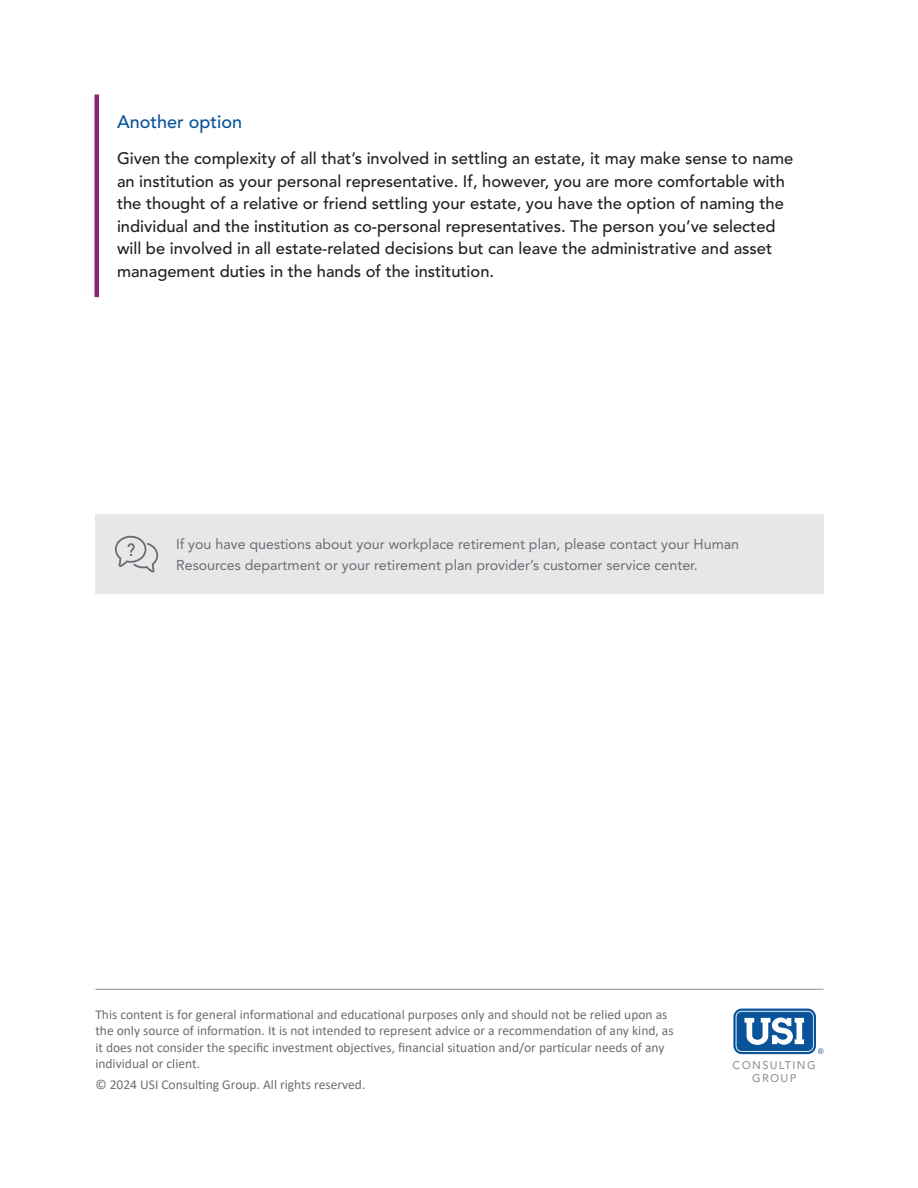
<style>
.page{position:relative;width:918px;height:1188px;background:#fff}
.page>*{position:absolute;margin:0;border:0;box-sizing:border-box;transform-origin:0 0}
.Wrap_up_copy{font:500 18px "Avenir LT Std";color:#09529a}
.Wrap_up_copy-2{font:500 16.5px/22.5px "Avenir LT Std";color:#231f20}
.Call_out_copy{font:14.25px/21px "Avenir LT Std";color:#6c6d70}
.Disclaimer{font:13.5px/16.5px "Calibri";color:#6c6d70}
.t1{font:500 11.1px/12.5px "Avenir LT Std";letter-spacing:.12em;color:#939598;text-align:center}
</style>
<div class="page">
<div style="left:94px;top:95px;width:5px;height:202px;background:#892577"></div>
<hr style="left:95px;top:989px;width:728px;height:1px;background:#231f20">
<svg style="left:733px;top:1009px;width:83px;height:45px"></svg>
<svg style="left:736px;top:1011px;width:78px;height:41px"></svg>
<div style="left:737px;top:1012px;width:75px;height:38px;background:#085399;border-radius:5px"></div>
<div style="left:737px;top:1012px;width:76px;height:39px;border:1px solid #085399;border-radius:5px"></div>
<svg style="left:744px;top:1018px;width:60px;height:27px"></svg>
<svg style="left:818px;top:1048px;width:5px;height:6px"></svg>
<div style="left:95px;top:514px;width:729px;height:80px;background:#e6e7e9"></div>
<svg style="left:115px;top:536px;width:43px;height:37px"></svg>
<p class="Wrap_up_copy" style="left:117px;top:112px;width:127px">Another option</p>
<p class="Wrap_up_copy-2" style="left:117px;top:148px;width:678px">Given the complexity of all that’s involved in settling an estate, it may make sense to name an institution as your personal representative. If, however, you are more comfortable with the thought of a relative or friend settling your estate, you have the option of naming the individual and the institution as co-personal representatives. The person you’ve selected will be involved in all estate-related decisions but can leave the administrative and asset management duties in the hands of the institution.</p>
<p class="Call_out_copy" style="left:176px;top:534px;width:565px">If you have questions about your workplace retirement plan, please contact your Human<br>Resources department or your retirement plan provider’s customer service center.</p>
<p class="Disclaimer" style="left:95px;top:1006px;width:580px">This content is for general informational and educational purposes only and should not be relied upon as the only source of information. It is not intended to represent advice or a recommendation of any kind, as it does not consider the specific investment objectives, financial situation and/or particular needs of any individual or client.</p>
<p class="Disclaimer" style="left:95px;top:1076px;width:272px">© 2024 USI Consulting Group. All rights reserved.</p>
<p class="t1" style="left:733px;top:1060px;width:85px">CONSULTING<br>GROUP</p>
</div>
